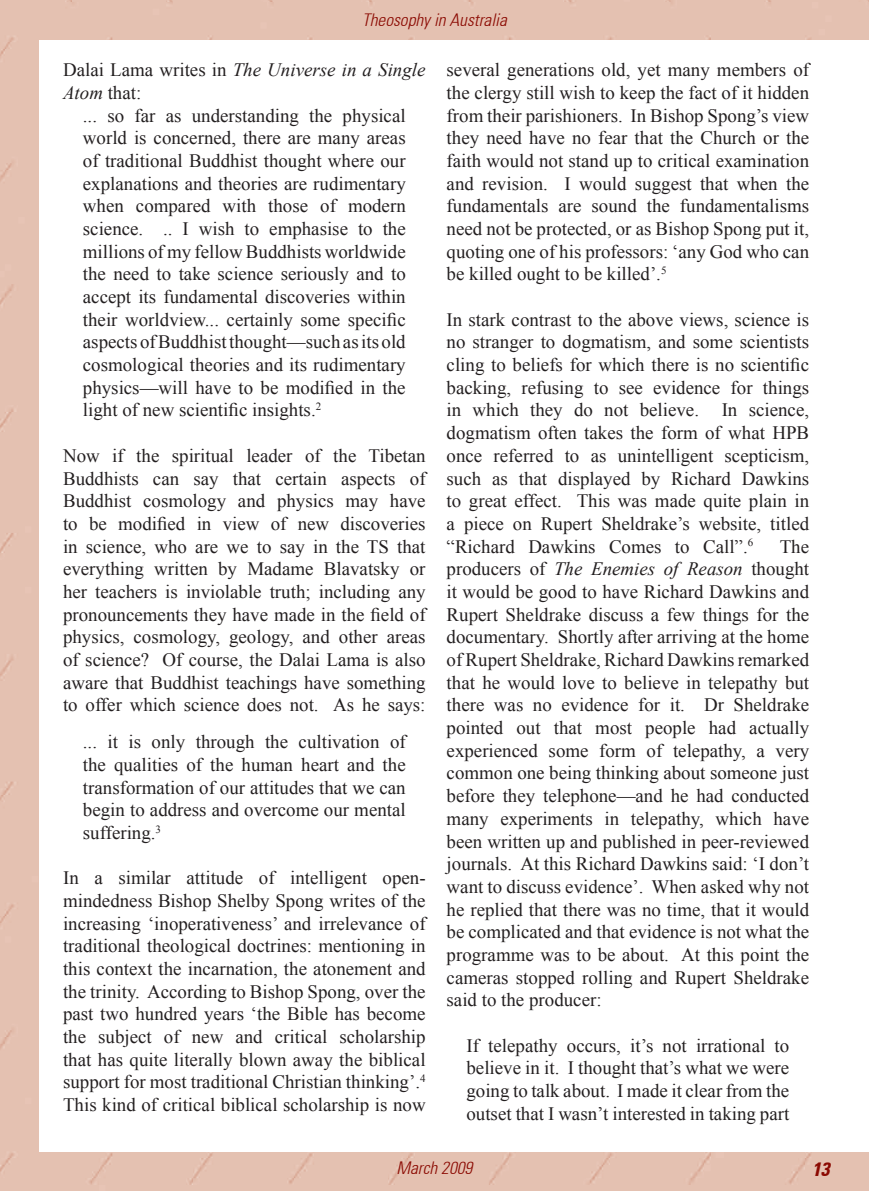
<style>
.page{position:relative;width:869px;height:1191px;background:#fff}
.page>*{position:absolute;margin:0;border:0;box-sizing:border-box;transform-origin:0 0}
.t1{font:italic 700 condensed 19.25px "Univers 67";color:#8b0a02}
.t2{font:18.9px/22.8px "Times New Roman";color:#231f20;text-align:justify}
.t3{font:italic 18.9px/22.8px "Times New Roman";color:#231f20}
.t4{font:italic 300 condensed 17.5px "Univers 47";color:#8b0a02}
.s1{font-style:normal}
.s2{font-style:italic}
</style>
<div class="page">
<div style="left:0;top:0;width:868px;height:1191px;background:#e4c1b1"></div>
<div style="left:40px;top:40px;width:828px;height:1111px;background:#fff"></div>
<p class="t4" style="left:362px;top:9px;width:146px">Theosophy in Australia</p>
<p class="t3" style="left:63px;top:58px;width:364px"><span class="s1">Dalai Lama writes in</span> The Universe in a Single<br>Atom <span class="s1">that:</span></p>
<p class="t2" style="left:83px;top:103px;width:324px">... so far as understanding the physical world is concerned, there are many areas of traditional Buddhist thought where our explanations and theories are rudimentary when compared with those of modern science. .. I wish to emphasise to the millions of my fellow Buddhists worldwide the need to take science seriously and to accept its fundamental discoveries within their worldview... certainly some specific aspects of Buddhist thought—such as its old cosmological theories and its rudimentary physics—will have to be modified in the light of new scientific insights.<sup>2</sup></p>
<p class="t2" style="left:63px;top:444px;width:364px">Now if the spiritual leader of the Tibetan Buddhists can say that certain aspects of Buddhist cosmology and physics may have to be modified in view of new discoveries in science, who are we to say in the TS that everything written by Madame Blavatsky or her teachers is inviolable truth; including any pronouncements they have made in the field of physics, cosmology, geology, and other areas of science? Of course, the Dalai Lama is also aware that Buddhist teachings have something to offer which science does not. As he says:</p>
<p class="t2" style="left:83px;top:730px;width:324px">... it is only through the cultivation of the qualities of the human heart and the transformation of our attitudes that we can begin to address and overcome our mental suffering.<sup>3</sup></p>
<p class="t2" style="left:63px;top:866px;width:364px">In a similar attitude of intelligent open&shy;mindedness Bishop Shelby Spong writes of the increasing ‘inoperativeness’ and irrelevance of traditional theological doctrines: mentioning in this context the incarnation, the atonement and the trinity. According to Bishop Spong, over the past two hundred years ‘the Bible has become the subject of new and critical scholarship that has quite literally blown away the biblical support for most traditional Christian thinking’.<sup>4<br></sup>This kind of critical biblical scholarship is now</p>
<p class="t2" style="left:446px;top:58px;width:364px">several generations old, yet many members of the clergy still wish to keep the fact of it hidden from their parishioners. In Bishop Spong’s view they need have no fear that the Church or the faith would not stand up to critical examination and revision. I would suggest that when the fundamentals are sound the fundamentalisms need not be protected, or as Bishop Spong put it, quoting one of his professors: ‘any God who can be killed ought to be killed’.<sup>5</sup></p>
<p class="t2" style="left:446px;top:308px;width:364px">In stark contrast to the above views, science is no stranger to dogmatism, and some scientists cling to beliefs for which there is no scientific backing, refusing to see evidence for things in which they do not believe. In science, dogmatism often takes the form of what HPB once referred to as unintelligent scepticism, such as that displayed by Richard Dawkins to great effect. This was made quite plain in a piece on Rupert Sheldrake’s website, titled “Richard Dawkins Comes to Call”.<sup>6</sup></p>
<p class="t2" style="left:446px;top:534px;width:364px;text-indent:333px">The producers of <span class="s2">The Enemies of Reason</span> thought it would be good to have Richard Dawkins and Rupert Sheldrake discuss a few things for the documentary. Shortly after arriving at the home of Rupert Sheldrake, Richard Dawkins remarked that he would love to believe in telepathy but there was no evidence for it. Dr Sheldrake pointed out that most people had actually experienced some form of telepathy, a very common one being thinking about someone just before they telephone—and he had conducted many experiments in telepathy, which have been written up and published in peer-reviewed journals. At this Richard Dawkins said: ‘I don’t want to discuss evidence’. When asked why not he replied that there was no time, that it would be complicated and that evidence is not what the programme was to be about. At this point the cameras stopped rolling and Rupert Sheldrake said to the producer:</p>
<p class="t2" style="left:466px;top:1033px;width:324px">If telepathy occurs, it’s not irrational to believe in it. I thought that’s what we were going to talk about. I made it clear from the outset that I wasn’t interested in taking part</p>
<p class="t4" style="left:396px;top:1157px;width:77px">March 2009</p>
<p class="t1" style="left:811px;top:1157px;width:19px">13</p>
</div>
